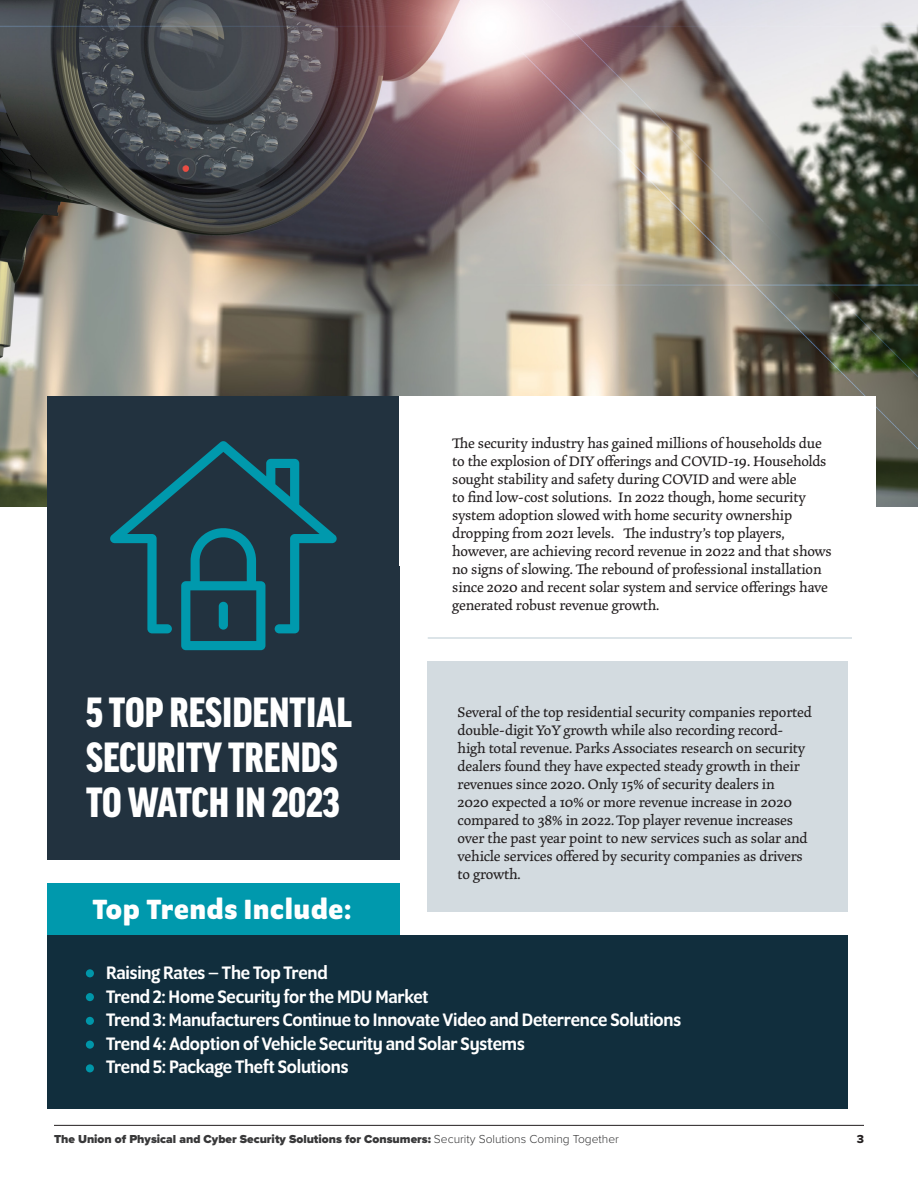
<style>
.page{position:relative;width:918px;height:1188px;background:#fff}
.page>*{position:absolute;margin:0;border:0;box-sizing:border-box;transform-origin:0 0}
.t1{font:900 condensed 45px/45.2px "Good Headline Pro";color:#fff}
.Paragraph_Style_1{font:700 30px "Program OT";letter-spacing:.02em;color:#fff}
.Paragraph_Style_1-2{font:500 19.5px/23.4px "Program OT";letter-spacing:-.01em;color:#fff}
.Paragraph_Style_1-3{font:15px/18px "Marco";letter-spacing:-.01em;color:#231f20}
.t2{font:900 12px "Proxima Nova";color:#383839}
.t3{font:12px "Proxima Nova Extrabld";color:#231f20}
.s1{font-weight:300}
</style>
<div class="page">
<hr style="left:54px;top:1125px;width:810px;height:1px;background:#231f20">
<div style="left:47px;top:883px;width:353px;height:52px;background:#0099ad"></div>
<div style="left:47px;top:935px;width:801px;height:174px;background:#112e3d"></div>
<img style="left:0;top:0;width:918px;height:507px">
<div style="left:47px;top:396px;width:353px;height:464px;background:#22323f"></div>
<div style="left:400px;top:396px;width:476px;height:170px;background:#fff"></div>
<div style="left:428px;top:662px;width:420px;height:250px;background:#d3dbe0"></div>
<svg style="left:110px;top:441px;width:227px;height:209px"></svg>
<div style="left:86px;top:969px;width:8px;height:8px;background:#0096a9;border-radius:50%"></div>
<div style="left:86px;top:993px;width:8px;height:8px;background:#0096a9;border-radius:50%"></div>
<div style="left:86px;top:1017px;width:8px;height:8px;background:#0096a9;border-radius:50%"></div>
<div style="left:86px;top:1041px;width:8px;height:8px;background:#0096a9;border-radius:50%"></div>
<div style="left:86px;top:1064px;width:8px;height:8px;background:#0096a9;border-radius:50%"></div>
<hr style="left:428px;top:637px;width:424px;height:2px;background:#d1dce1">
<p class="t1" style="left:86px;top:691px;width:268px">5 TOP RESIDENTIAL<br>SECURITY TRENDS<br>TO WATCH IN 2023</p>
<p class="Paragraph_Style_1" style="left:93px;top:892px;width:260px">Top Trends Include:</p>
<p class="Paragraph_Style_1-3" style="left:452px;top:435px;width:381px">The security industry has gained millions of households due to the explosion of DIY offerings and COVID-19. Households sought stability and safety during COVID and were able<br>to find low-cost solutions. In 2022 though, home security system adoption slowed with home security ownership dropping from 2021 levels. The industry’s top players, however, are achieving record revenue in 2022 and that shows no signs of slowing. The rebound of professional installation since 2020 and recent solar system and service offerings have generated robust revenue growth.</p>
<p class="Paragraph_Style_1-3" style="left:458px;top:704px;width:356px">Several of the top residential security companies reported double-digit YoY growth while also recording record&shy;high total revenue. Parks Associates research on security dealers found they have expected steady growth in their revenues since 2020. Only 15% of security dealers in<br>2020 expected a 10% or more revenue increase in 2020 compared to 38% in 2022. Top player revenue increases over the past year point to new services such as solar and vehicle services offered by security companies as drivers to growth.</p>
<p class="Paragraph_Style_1-2" style="left:106px;top:961px;width:577px">Raising Rates – The Top Trend<br>Trend 2: Home Security for the MDU Market<br>Trend 3: Manufacturers Continue to Innovate Video and Deterrence Solutions Trend 4: Adoption of Vehicle Security and Solar Systems<br>Trend 5: Package Theft Solutions</p>
<p class="t2" style="left:54px;top:1130px;width:566px">The Union of Physical and Cyber Security Solutions for Consumers: <span class="s1">Security Solutions Coming Together</span></p>
<p class="t3" style="left:857px;top:1131px;width:9px">3</p>
</div>
